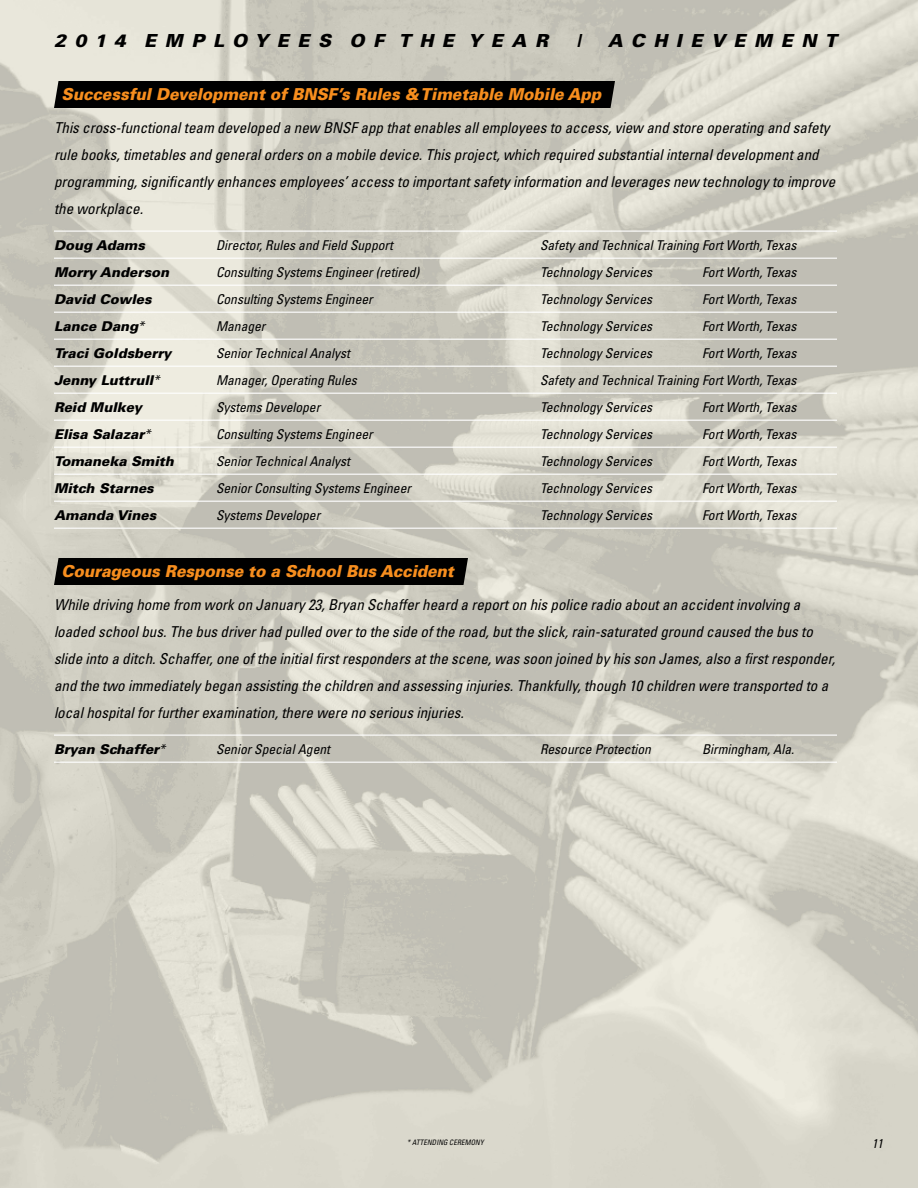
<style>
.page{position:relative;width:918px;height:1188px;background:#fff}
.page>*{position:absolute;margin:0;border:0;box-sizing:border-box;transform-origin:0 0}
.t1{font:italic 900 18px "Univers";letter-spacing:.475em;color:#000}
.t2{font:italic 900 16.5px "Univers";letter-spacing:-.005em;color:#f78e1e;scale:.95 1}
.t3{font:italic condensed 15px/27px "Univers";color:#000}
.t4{font:italic condensed 13.5px "Univers";color:#000}
.t5{font:italic 900 13.5px "Univers";color:#000}
.t6{font:italic condensed 12.75px "Univers";color:#000;scale:.95 1}
.t7{font:italic condensed 7.5px "Univers";letter-spacing:.015em;color:#000;scale:.95 1}
.s1{font-weight:400;font-stretch:condensed}
</style>
<div class="page">
<img style="left:0;top:0;width:918px;height:1188px">
<hr style="left:54px;top:231px;width:783px;height:1px;background:#fff">
<hr style="left:54px;top:258px;width:783px;height:1px;background:#fff">
<hr style="left:54px;top:285px;width:783px;height:1px;background:#fff">
<hr style="left:54px;top:312px;width:783px;height:1px;background:#fff">
<hr style="left:54px;top:339px;width:783px;height:1px;background:#fff">
<hr style="left:54px;top:366px;width:783px;height:1px;background:#fff">
<hr style="left:54px;top:393px;width:783px;height:1px;background:#fff">
<hr style="left:54px;top:420px;width:783px;height:1px;background:#fff">
<hr style="left:54px;top:447px;width:783px;height:1px;background:#fff">
<hr style="left:54px;top:474px;width:783px;height:1px;background:#fff">
<hr style="left:54px;top:501px;width:783px;height:1px;background:#fff">
<hr style="left:54px;top:528px;width:783px;height:1px;background:#fff">
<hr style="left:54px;top:735px;width:783px;height:1px;background:#fff">
<hr style="left:54px;top:762px;width:783px;height:1px;background:#fff">
<div style="left:54px;top:81px;width:561px;height:27px;background:#000"></div>
<div style="left:54px;top:558px;width:414px;height:27px;background:#000"></div>
<p class="t1" style="left:54px;top:29px;width:496px">2014 EMPLOYEES OF THE YEAR</p>
<p class="t1" style="left:576px;top:29px;width:7px">|</p>
<p class="t1" style="left:608px;top:29px;width:231px">ACHIEVEMENT</p>
<p class="t2" style="left:62px;top:84px;width:570px">Successful Development of BNSF’s Rules &amp; Timetable Mobile App</p>
<p class="t3" style="left:54px;top:114px;width:783px">This cross-functional team developed a new BNSF app that enables all employees to access, view and store operating and safety rule books, timetables and general orders on a mobile device. This project, which required substantial internal development and programming, significantly enhances employees’ access to important safety information and leverages new technology to improve the workplace.</p>
<p class="t5" style="left:54px;top:237px;width:92px">Doug Adams</p>
<p class="t4" style="left:216px;top:236px;width:178px">Director, Rules and Field Support</p>
<p class="t4" style="left:540px;top:236px;width:258px">Safety and Technical Training Fort Worth, Texas</p>
<p class="t5" style="left:54px;top:264px;width:117px">Morry Anderson</p>
<p class="t4" style="left:216px;top:263px;width:205px">Consulting Systems Engineer (retired)</p>
<p class="t4" style="left:540px;top:263px;width:114px">Technology Services</p>
<p class="t4" style="left:702px;top:263px;width:96px">Fort Worth, Texas</p>
<p class="t5" style="left:54px;top:291px;width:99px">David Cowles</p>
<p class="t4" style="left:216px;top:290px;width:158px">Consulting Systems Engineer</p>
<p class="t4" style="left:540px;top:290px;width:114px">Technology Services</p>
<p class="t4" style="left:702px;top:290px;width:96px">Fort Worth, Texas</p>
<p class="t5" style="left:54px;top:318px;width:92px">Lance Dang<span class="s1">*</span></p>
<p class="t4" style="left:216px;top:317px;width:51px">Manager</p>
<p class="t4" style="left:540px;top:317px;width:114px">Technology Services</p>
<p class="t4" style="left:702px;top:317px;width:96px">Fort Worth, Texas</p>
<p class="t5" style="left:54px;top:345px;width:119px">Traci Goldsberry</p>
<p class="t4" style="left:216px;top:344px;width:135px">Senior Technical Analyst</p>
<p class="t4" style="left:540px;top:344px;width:114px">Technology Services</p>
<p class="t4" style="left:702px;top:344px;width:96px">Fort Worth, Texas</p>
<p class="t5" style="left:54px;top:372px;width:107px">Jenny Luttrull<span class="s1">*</span></p>
<p class="t4" style="left:216px;top:371px;width:142px">Manager, Operating Rules</p>
<p class="t4" style="left:540px;top:371px;width:258px">Safety and Technical Training Fort Worth, Texas</p>
<p class="t5" style="left:54px;top:399px;width:89px">Reid Mulkey</p>
<p class="t4" style="left:216px;top:398px;width:106px">Systems Developer</p>
<p class="t4" style="left:540px;top:398px;width:114px">Technology Services</p>
<p class="t4" style="left:702px;top:398px;width:96px">Fort Worth, Texas</p>
<p class="t5" style="left:54px;top:426px;width:98px">Elisa Salazar<span class="s1">*</span></p>
<p class="t4" style="left:216px;top:425px;width:158px">Consulting Systems Engineer</p>
<p class="t4" style="left:540px;top:425px;width:114px">Technology Services</p>
<p class="t4" style="left:702px;top:425px;width:96px">Fort Worth, Texas</p>
<p class="t5" style="left:54px;top:453px;width:121px">Tomaneka Smith</p>
<p class="t4" style="left:216px;top:452px;width:135px">Senior Technical Analyst</p>
<p class="t4" style="left:540px;top:452px;width:114px">Technology Services</p>
<p class="t4" style="left:702px;top:452px;width:96px">Fort Worth, Texas</p>
<p class="t5" style="left:54px;top:480px;width:101px">Mitch Starnes</p>
<p class="t4" style="left:216px;top:479px;width:196px">Senior Consulting Systems Engineer</p>
<p class="t4" style="left:540px;top:479px;width:114px">Technology Services</p>
<p class="t4" style="left:702px;top:479px;width:96px">Fort Worth, Texas</p>
<p class="t5" style="left:54px;top:507px;width:104px">Amanda Vines</p>
<p class="t4" style="left:216px;top:506px;width:106px">Systems Developer</p>
<p class="t4" style="left:540px;top:506px;width:114px">Technology Services</p>
<p class="t4" style="left:702px;top:506px;width:96px">Fort Worth, Texas</p>
<p class="t2" style="left:62px;top:561px;width:415px">Courageous Response to a School Bus Accident</p>
<p class="t3" style="left:54px;top:591px;width:782px">While driving home from work on January 23, Bryan Schaffer heard a report on his police radio about an accident involving a loaded school bus. The bus driver had pulled over to the side of the road, but the slick, rain-saturated ground caused the bus to slide into a ditch. Schaffer, one of the initial first responders at the scene, was soon joined by his son James, also a first responder, and the two immediately began assisting the children and assessing injuries. Thankfully, though 10 children were transported to a local hospital for further examination, there were no serious injuries.</p>
<p class="t5" style="left:54px;top:741px;width:113px">Bryan Schaffer<span class="s1">*</span></p>
<p class="t4" style="left:216px;top:740px;width:115px">Senior Special Agent</p>
<p class="t4" style="left:540px;top:740px;width:112px">Resource Protection</p>
<p class="t4" style="left:702px;top:740px;width:94px">Birmingham, Ala.</p>
<p class="t7" style="left:407px;top:1138px;width:82px">* ATTENDING CEREMONY</p>
<p class="t6" style="left:872px;top:1136px;width:13px">11</p>
</div>
